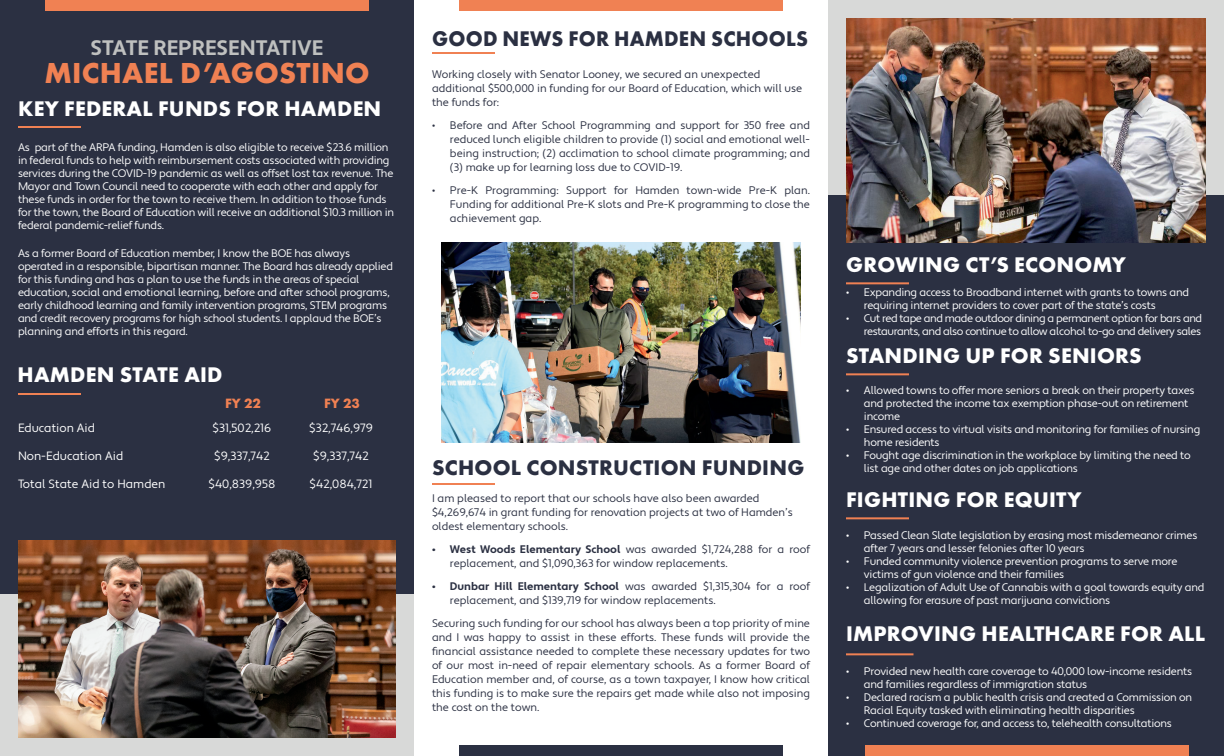
<style>
.page{position:relative;width:1224px;height:756px;background:#fff}
.page>*{position:absolute;margin:0;border:0;box-sizing:border-box;transform-origin:0 0}
.t1{font:700 30px "Futura PT";letter-spacing:.01em;color:#f08153}
.t2{font:700 22px "Futura PT";letter-spacing:.01em;color:#fff}
.t3{font:700 22px "Futura PT";letter-spacing:.01em;color:#2b3042}
.t4{font:700 22px "Futura PT";letter-spacing:.01em;color:#2b3042;scale:.95 1}
.t5{font:700 21px "Apertura";color:#bfc0bf}
.t6{font:700 14px "Futura PT";letter-spacing:.005em;color:#f08153}
.t7{font:12px "Apertura";color:#fff}
.t8{font:11px/13px "Apertura";letter-spacing:-.02em;color:#fff}
.t9{font:11px/14px "Apertura";color:#2b3042}
.t10{font:11px/13px "Apertura";letter-spacing:-.04em;color:#fff;text-align:right}
.s1{font-weight:700}
</style>
<div class="page">
<div style="left:828px;top:0;width:396px;height:207px;background:#d8d9d8"></div>
<div style="left:0;top:584px;width:414px;height:172px;background:#d8d9d8"></div>
<div style="left:828px;top:196px;width:396px;height:560px;background:#2b3042"></div>
<img style="left:846px;top:18px;width:360px;height:225px">
<div style="left:0;top:0;width:414px;height:594px;background:#2b3042"></div>
<div style="left:45px;top:0;width:324px;height:11px;background:#f08153"></div>
<div style="left:460px;top:0;width:324px;height:11px;background:#f08153"></div>
<hr style="left:18px;top:126px;width:63px;height:2px;background:#f08153">
<hr style="left:432px;top:52px;width:63px;height:2px;background:#f08153">
<hr style="left:18px;top:393px;width:63px;height:2px;background:#f08153">
<hr style="left:432px;top:483px;width:63px;height:2px;background:#f08153">
<div style="left:460px;top:745px;width:324px;height:11px;background:#2b3042"></div>
<div style="left:865px;top:745px;width:324px;height:11px;background:#f08153"></div>
<hr style="left:846px;top:282px;width:63px;height:2px;background:#f08153">
<hr style="left:846px;top:517px;width:63px;height:2px;background:#f08153">
<hr style="left:846px;top:653px;width:68px;height:2px;background:#f08153">
<img style="left:18px;top:540px;width:378px;height:198px">
<img style="left:441px;top:243px;width:360px;height:200px">
<hr style="left:846px;top:373px;width:63px;height:2px;background:#f08153">
<h3 class="t5" style="left:91px;top:35px;width:234px">STATE REPRESENTATIVE</h3>
<h1 class="t1" style="left:44px;top:54px;width:327px">MICHAEL D’AGOSTINO</h1>
<h2 class="t2" style="left:18px;top:94px;width:365px">KEY FEDERAL FUNDS FOR HAMDEN</h2>
<p class="t8" style="left:18px;top:141px;width:378px">As part of the ARPA funding, Hamden is also eligible to receive $23.6 million in federal funds to help with reimbursement costs associated with providing services during the COVID-19 pandemic as well as offset lost tax revenue. The Mayor and Town Council need to cooperate with each other and apply for these funds in order for the town to receive them. In addition to those funds for the town, the Board of Education will receive an additional $10.3 million in federal pandemic-relief funds.</p>
<p class="t8" style="left:18px;top:247px;width:376px">As a former Board of Education member, I know the BOE has always operated in a responsible, bipartisan manner. The Board has already applied for this funding and has a plan to use the funds in the areas of special education, social and emotional learning, before and after school programs, early childhood learning and family intervention programs, STEM programs and credit recovery programs for high school students. I applaud the BOE’s planning and efforts in this regard.</p>
<h2 class="t2" style="left:18px;top:360px;width:206px">HAMDEN STATE AID</h2>
<p class="t7" style="left:18px;top:420px;width:79px">Education Aid</p>
<p class="t7" style="left:18px;top:448px;width:107px">Non-Education Aid</p>
<p class="t7" style="left:18px;top:476px;width:149px">Total State Aid to Hamden</p>
<p class="t6" style="left:225px;top:394px;width:38px">FY 22</p>
<p class="t6" style="left:324px;top:394px;width:38px">FY 23</p>
<p class="t7" style="left:213px;top:420px;width:60px">$31,502,216</p>
<p class="t7" style="left:214px;top:448px;width:57px">$9,337,742</p>
<p class="t7" style="left:209px;top:476px;width:68px">$40,839,958</p>
<p class="t7" style="left:309px;top:420px;width:65px">$32,746,979</p>
<p class="t7" style="left:313px;top:448px;width:57px">$9,337,742</p>
<p class="t7" style="left:310px;top:476px;width:64px">$42,084,721</p>
<h2 class="t4" style="left:432px;top:25px;width:397px">GOOD NEWS FOR HAMDEN SCHOOLS</h2>
<p class="t9" style="left:432px;top:67px;width:372px">Working closely with Senator Looney, we secured an unexpected additional $500,000 in funding for our Board of Education, which will use the funds for:</p>
<p class="t9" style="left:450px;top:118px;width:362px;text-align:justify;text-indent:-18px">• Before and After School Programming and support for 350 free and reduced lunch eligible children to provide (1) social and emotional well&shy;being instruction; (2) acclimation to school climate programming; and (3) make up for learning loss due to COVID-19.</p>
<p class="t9" style="left:450px;top:183px;width:362px;text-align:justify;text-indent:-18px">• Pre-K Programming: Support for Hamden town-wide Pre-K plan.<br>Funding for additional Pre-K slots and Pre-K programming to close the achievement gap.</p>
<h2 class="t3" style="left:432px;top:453px;width:374px">SCHOOL CONSTRUCTION FUNDING</h2>
<p class="t9" style="left:432px;top:492px;width:362px">I am pleased to report that our schools have also been awarded $4,269,674 in grant funding for renovation projects at two of Hamden’s oldest elementary schools.</p>
<p class="t9" style="left:450px;top:543px;width:362px;text-indent:-18px"><span class="s1">• West Woods Elementary School</span> was awarded $1,724,288 for a roof replacement, and $1,090,363 for window replacements.</p>
<p class="t9" style="left:450px;top:580px;width:362px;text-indent:-18px"><span class="s1">• Dunbar Hill Elementary School</span> was awarded $1,315,304 for a roof replacement, and $139,719 for window replacements.</p>
<p class="t9" style="left:432px;top:617px;width:380px;text-align:justify">Securing such funding for our school has always been a top priority of mine and I was happy to assist in these efforts. These funds will provide the financial assistance needed to complete these necessary updates for two of our most in-need of repair elementary schools. As a former Board of Education member and, of course, as a town taxpayer, I know how critical this funding is to make sure the repairs get made while also not imposing the cost on the town.</p>
<h2 class="t2" style="left:846px;top:251px;width:281px">GROWING CT’S ECONOMY</h2>
<p class="t8" style="left:864px;top:286px;width:327px;text-indent:-18px">• Expanding access to Broadband internet with grants to towns and requiring internet providers to cover part of the state’s costs</p>
<p class="t10" style="left:846px;top:312px;width:358px">• Cut red tape and made outdoor dining a permanent option for bars and restaurants, and also continue to allow alcohol to-go and delivery sales</p>
<h2 class="t2" style="left:846px;top:342px;width:297px">STANDING UP FOR SENIORS</h2>
<p class="t8" style="left:864px;top:384px;width:332px;text-indent:-18px">• Allowed towns to offer more seniors a break on their property taxes and protected the income tax exemption phase-out on retirement income</p>
<p class="t8" style="left:864px;top:423px;width:338px;text-indent:-18px">• Ensured access to virtual visits and monitoring for families of nursing home residents</p>
<p class="t8" style="left:864px;top:449px;width:328px;text-indent:-18px">• Fought age discrimination in the workplace by limiting the need to list age and other dates on job applications</p>
<h2 class="t2" style="left:846px;top:486px;width:237px">FIGHTING FOR EQUITY</h2>
<p class="t8" style="left:864px;top:529px;width:335px;text-indent:-18px">• Passed Clean Slate legislation by erasing most misdemeanor crimes after 7 years and lesser felonies after 10 years</p>
<p class="t8" style="left:864px;top:555px;width:315px;text-indent:-18px">• Funded community violence prevention programs to serve more victims of gun violence and their families</p>
<p class="t8" style="left:864px;top:581px;width:342px;text-indent:-18px">• Legalization of Adult Use of Cannabis with a goal towards equity and allowing for erasure of past marijuana convictions</p>
<h2 class="t2" style="left:846px;top:620px;width:361px">IMPROVING HEALTHCARE FOR ALL</h2>
<p class="t8" style="left:864px;top:665px;width:330px;text-indent:-18px">• Provided new health care coverage to 40,000 low-income residents and families regardless of immigration status</p>
<p class="t8" style="left:864px;top:691px;width:330px;text-indent:-18px">• Declared racism a public health crisis and created a Commission on<br>Racial Equity tasked with eliminating health disparities</p>
<p class="t8" style="left:846px;top:717px;width:327px">• Continued coverage for, and access to, telehealth consultations</p>
</div>
